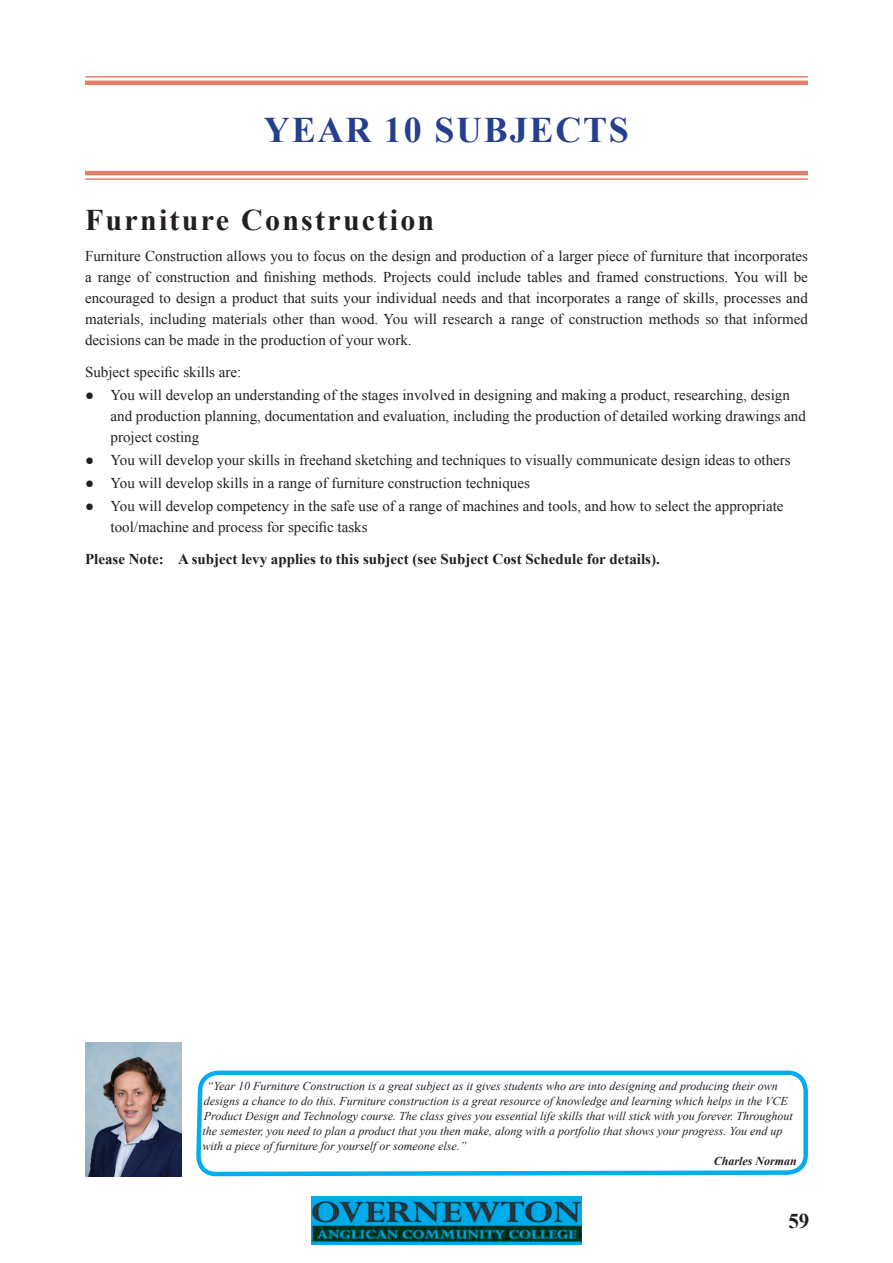
<style>
.page{position:relative;width:893px;height:1263px;background:#fff}
.page>*{position:absolute;margin:0;border:0;box-sizing:border-box;transform-origin:0 0}
.t1{font:700 36px "Times New Roman";letter-spacing:.05em;color:#253f8e}
.t2{font:700 30px "Times New Roman";letter-spacing:.075em;color:#231f20}
.t3{font:700 21px "Times New Roman";color:#231f20}
.t4{font:15px/21px "Times New Roman";color:#231f20}
.t5{font:700 15px "Times New Roman";color:#231f20}
.t6{font:italic 12px/15px "Times New Roman";color:#231f20}
.t7{font:italic 700 12px "Times New Roman";color:#231f20}
</style>
<div class="page">
<hr style="left:85px;top:76px;width:723px;height:2px;background:#e18066">
<hr style="left:85px;top:81px;width:723px;height:4px;background:#e18066">
<hr style="left:85px;top:171px;width:723px;height:4px;background:#e18066">
<hr style="left:85px;top:178px;width:723px;height:2px;background:#e18066">
<img style="left:312px;top:1197px;width:270px;height:47px">
<svg style="left:196px;top:1070px;width:612px;height:107px"></svg>
<img style="left:85px;top:1042px;width:97px;height:134px">
<h1 class="t1" style="left:264px;top:105px;width:367px">YEAR 10 SUBJECTS</h1>
<h2 class="t2" style="left:85px;top:199px;width:351px">Furniture Construction</h2>
<p class="t4" style="left:85px;top:245px;width:724px;text-align:justify">Furniture Construction allows you to focus on the design and production of a larger piece of furniture that incorporates a range of construction and finishing methods. Projects could include tables and framed constructions. You will be encouraged to design a product that suits your individual needs and that incorporates a range of skills, processes and materials, including materials other than wood. You will research a range of construction methods so that informed decisions can be made in the production of your work.</p>
<p class="t4" style="left:85px;top:361px;width:158px">Subject specific skills are:</p>
<p class="t4" style="left:111px;top:384px;width:697px;text-indent:-26px">● You will develop an understanding of the stages involved in designing and making a product, researching, design and production planning, documentation and evaluation, including the production of detailed working drawings and project costing</p>
<p class="t4" style="left:85px;top:449px;width:707px">● You will develop your skills in freehand sketching and techniques to visually communicate design ideas to others</p>
<p class="t4" style="left:85px;top:472px;width:446px">● You will develop skills in a range of furniture construction techniques</p>
<p class="t4" style="left:111px;top:496px;width:674px;text-indent:-26px">● You will develop competency in the safe use of a range of machines and tools, and how to select the appropriate tool/machine and process for specific tasks</p>
<p class="t5" style="left:85px;top:549px;width:576px">Please Note: A subject levy applies to this subject (see Subject Cost Schedule for details).</p>
<p class="t6" style="left:202px;top:1078px;width:592px;text-indent:4px">“Year 10 Furniture Construction is a great subject as it gives students who are into designing and producing their own designs a chance to do this. Furniture construction is a great resource of knowledge and learning which helps in the VCE Product Design and Technology course. The class gives you essential life skills that will stick with you forever. Throughout the semester, you need to plan a product that you then make, along with a portfolio that shows your progress. You end up with a piece of furniture for yourself or someone else.”</p>
<p class="t7" style="left:714px;top:1153px;width:85px">Charles Norman</p>
<h3 class="t3" style="left:788px;top:1206px;width:22px">59</h3>
</div>
